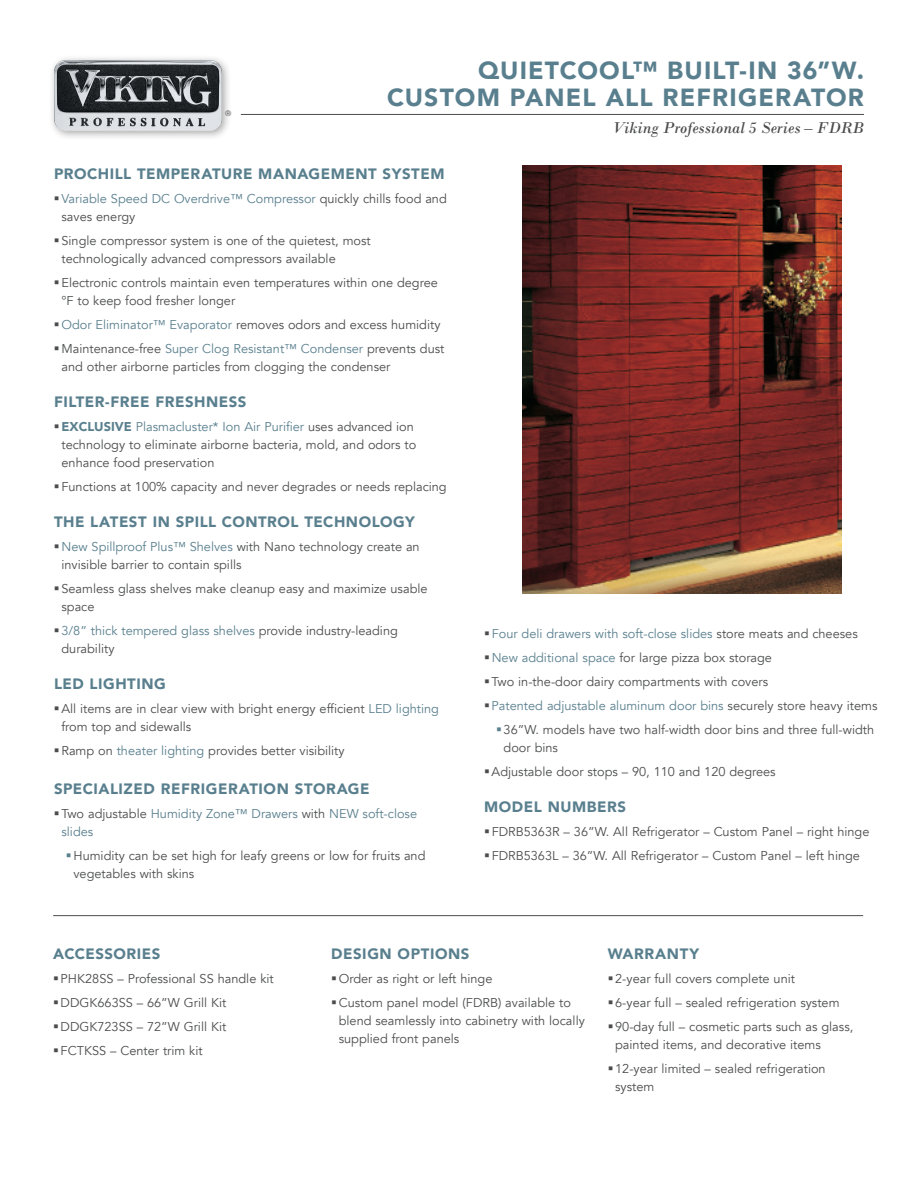
<style>
.page{position:relative;width:918px;height:1188px;background:#fff}
.page>*{position:absolute;margin:0;border:0;box-sizing:border-box;transform-origin:0 0}
.t1{font:900 24.75px/27px "Avenir";letter-spacing:.045em;color:#597f8e;text-align:right}
.t2{font:italic 16.5px "Bodoni";color:#4b4c4d}
.t3{font:900 15px "Avenir";letter-spacing:.035em;color:#597f8e}
.t4{font:12.75px/18px "Avenir";color:#4b4c4d}
.t5{font:12.75px/18px "Avenir";color:#597f8e}
.t6{font:7.5px "Century Gothic";color:#4b4c4d}
.s1{color:#4b4c4d}
.s2{color:#597f8e}
.s3{font-weight:900;color:#597f8e}
</style>
<div class="page">
<img style="left:523px;top:166px;width:319px;height:428px">
<hr style="left:241px;top:114px;width:623px;height:1px;background:#4b4c4d">
<hr style="left:53px;top:915px;width:810px;height:1px;background:#4b4c4d">
<div style="left:48px;top:55px;width:184px;height:86px;background:#231f20;opacity:.4"></div>
<img style="left:54px;top:60px;width:168px;height:71px">
<p class="t6" style="left:225px;top:108px;width:7px">®</p>
<h1 class="t1" style="left:387px;top:56px;width:478px">QUIETCOOL™ BUILT-IN 36”W.<br>CUSTOM PANEL ALL REFRIGERATOR</h1>
<p class="t2" style="left:612px;top:118px;width:253px">Viking Professional 5 Series – FDRB</p>
<p class="t3" style="left:54px;top:161px;width:392px">PROCHILL TEMPERATURE MANAGEMENT SYSTEM</p>
<p class="t5" style="left:61px;top:190px;width:387px;text-indent:-7px"><span class="s1">▪</span>Variable Speed DC Overdrive™ Compressor <span class="s1">quickly chills food and saves energy</span></p>
<p class="t4" style="left:61px;top:232px;width:311px;text-indent:-7px">▪Single compressor system is one of the quietest, most technologically advanced compressors available</p>
<p class="t4" style="left:61px;top:274px;width:378px;text-indent:-7px">▪Electronic controls maintain even temperatures within one degree °F to keep food fresher longer</p>
<p class="t4" style="left:54px;top:316px;width:388px">▪<span class="s2">Odor Eliminator™ Evaporator</span> removes odors and excess humidity</p>
<p class="t4" style="left:61px;top:340px;width:385px;text-indent:-7px">▪Maintenance-free <span class="s2">Super Clog Resistant™ Condenser</span> prevents dust and other airborne particles from clogging the condenser</p>
<p class="t3" style="left:54px;top:389px;width:194px">FILTER-FREE FRESHNESS</p>
<p class="t4" style="left:61px;top:418px;width:356px;text-indent:-7px">▪<span class="s3">EXCLUSIVE</span> <span class="s2">Plasmacluster* Ion Air Purifier</span> uses advanced ion technology to eliminate airborne bacteria, mold, and odors to enhance food preservation</p>
<p class="t4" style="left:54px;top:478px;width:394px">▪Functions at 100% capacity and never degrades or needs replacing</p>
<p class="t3" style="left:54px;top:509px;width:363px">THE LATEST IN SPILL CONTROL TECHNOLOGY</p>
<p class="t4" style="left:61px;top:538px;width:360px;text-indent:-7px">▪<span class="s2">New Spillproof Plus™ Shelves</span> with Nano technology create an invisible barrier to contain spills</p>
<p class="t4" style="left:61px;top:580px;width:368px;text-indent:-7px">▪Seamless glass shelves make cleanup easy and maximize usable space</p>
<p class="t4" style="left:61px;top:622px;width:338px;text-indent:-7px">▪<span class="s2">3/8” thick tempered glass shelves</span> provide industry-leading durability</p>
<p class="t3" style="left:54px;top:671px;width:113px">LED LIGHTING</p>
<p class="t4" style="left:61px;top:700px;width:379px;text-indent:-7px">▪All items are in clear view with bright energy efficient <span class="s2">LED lighting </span>from top and sidewalls</p>
<p class="t4" style="left:54px;top:742px;width:292px">▪Ramp on <span class="s2">theater lighting</span> provides better visibility</p>
<p class="t3" style="left:54px;top:776px;width:317px">SPECIALIZED REFRIGERATION STORAGE</p>
<p class="t5" style="left:61px;top:805px;width:357px;text-indent:-7px"><span class="s1">▪Two adjustable</span> Humidity Zone™ Drawers <span class="s1">with</span> NEW soft-close slides</p>
<p class="t4" style="left:73px;top:847px;width:354px;text-indent:-7px"><span class="s2">▪</span>Humidity can be set high for leafy greens or low for fruits and vegetables with skins</p>
<p class="t5" style="left:484px;top:625px;width:375px"><span class="s1">▪</span>Four deli drawers with soft-close slides <span class="s1">store meats and cheeses</span></p>
<p class="t4" style="left:484px;top:649px;width:289px">▪<span class="s2">New additional space</span> for large pizza box storage</p>
<p class="t4" style="left:484px;top:673px;width:286px">▪Two in-the-door dairy compartments with covers</p>
<p class="t5" style="left:484px;top:697px;width:395px"><span class="s1">▪</span>Patented adjustable aluminum door bins <span class="s1">securely store heavy items</span></p>
<p class="t4" style="left:504px;top:721px;width:372px;text-indent:-7px"><span class="s2">▪</span>36”W. models have two half-width door bins and three full-width door bins</p>
<p class="t4" style="left:484px;top:763px;width:293px">▪Adjustable door stops – 90, 110 and 120 degrees</p>
<p class="t3" style="left:484px;top:794px;width:144px">MODEL NUMBERS</p>
<p class="t4" style="left:484px;top:823px;width:387px">▪FDRB5363R – 36”W. All Refrigerator – Custom Panel – right hinge</p>
<p class="t4" style="left:484px;top:847px;width:377px">▪FDRB5363L – 36”W. All Refrigerator – Custom Panel – left hinge</p>
<p class="t3" style="left:53px;top:941px;width:109px">ACCESSORIES</p>
<p class="t4" style="left:53px;top:970px;width:222px">▪PHK28SS – Professional SS handle kit</p>
<p class="t4" style="left:53px;top:994px;width:175px">▪DDGK663SS – 66”W Grill Kit</p>
<p class="t4" style="left:53px;top:1018px;width:175px">▪DDGK723SS – 72”W Grill Kit</p>
<p class="t4" style="left:53px;top:1042px;width:151px">▪FCTKSS – Center trim kit</p>
<p class="t3" style="left:331px;top:941px;width:140px">DESIGN OPTIONS</p>
<p class="t4" style="left:331px;top:970px;width:163px">▪Order as right or left hinge</p>
<p class="t4" style="left:339px;top:994px;width:248px;text-indent:-7px">▪Custom panel model (FDRB) available to blend seamlessly into cabinetry with locally supplied front panels</p>
<p class="t3" style="left:608px;top:941px;width:93px">WARRANTY</p>
<p class="t4" style="left:608px;top:970px;width:189px">▪2-year full covers complete unit</p>
<p class="t4" style="left:608px;top:994px;width:233px">▪6-year full – sealed refrigeration system</p>
<p class="t4" style="left:615px;top:1018px;width:240px;text-indent:-7px">▪90-day full – cosmetic parts such as glass, painted items, and decorative items</p>
<p class="t4" style="left:615px;top:1060px;width:212px;text-indent:-7px">▪12-year limited – sealed refrigeration system</p>
</div>
